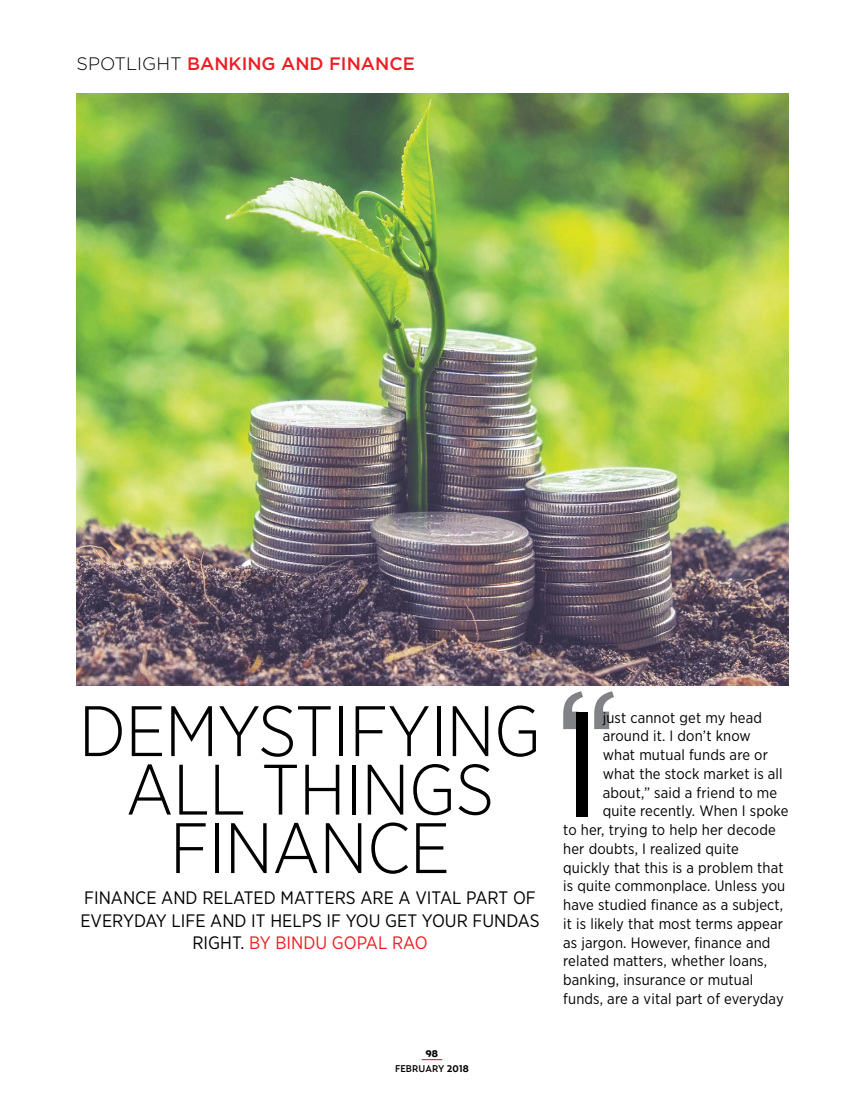
<style>
.page{position:relative;width:864px;height:1106px;background:#fff}
.page>*{position:absolute;margin:0;border:0;box-sizing:border-box;transform-origin:0 0}
.t1{font:148.95px "Gotham Narrow";color:#000}
.t2{font:300 71.25px/58.5px "Gotham Narrow";letter-spacing:-.01em;color:#000;text-align:center}
.t3{font:18px/22.5px "Gotham Narrow";color:#000;text-align:center}
.t4{font:500 18px "Gotham HTF";color:#ed1d24}
.t5{font:15px "Gotham Narrow";letter-spacing:.01em;color:#000}
.t6{font:500 9.75px/15px "Relay";letter-spacing:.01em;color:#000;text-align:center}
.s1{font-weight:300;color:#000}
.s2{color:#ed1d24}
.s3{font-weight:900}
.s4{font-weight:700}
</style>
<div class="page">
<svg style="left:421px;top:1059px;width:21px;height:1px"></svg>
<img style="left:76px;top:94px;width:712px;height:591px">
<svg style="left:563px;top:691px;width:50px;height:38px"></svg>
<p class="t4" style="left:77px;top:54px;width:339px"><span class="s1">SPOTLIGHT</span> BANKING AND FINANCE</p>
<h2 class="t2" style="left:79px;top:700px;width:464px">DEMYSTIFYING<br>ALL THINGS<br>FINANCE</h2>
<p class="t3" style="left:80px;top:886px;width:460px">FINANCE AND RELATED MATTERS ARE A VITAL PART OF<br>EVERYDAY LIFE AND IT HELPS IF YOU GET YOUR FUNDAS<br>RIGHT. <span class="s2">BY BINDU GOPAL RAO</span></p>
<p class="t6" style="left:395px;top:1045px;width:75px"><span class="s3">98<br></span>FEBRUARY <span class="s4">2018</span></p>
<h1 class="t1" style="left:563px;top:671px;width:40px">I</h1>
<p class="t5" style="left:602px;top:708px;width:161px">just cannot get my head</p>
<p class="t5" style="left:602px;top:726px;width:150px">around it. I don’t know</p>
<p class="t5" style="left:602px;top:745px;width:167px">what mutual funds are or</p>
<p class="t5" style="left:602px;top:764px;width:181px">what the stock market is all</p>
<p class="t5" style="left:602px;top:783px;width:176px">about,” said a friend to me</p>
<p class="t5" style="left:602px;top:801px;width:187px">quite recently. When I spoke</p>
<p class="t5" style="left:563px;top:820px;width:214px">to her, trying to help her decode</p>
<p class="t5" style="left:563px;top:839px;width:177px">her doubts, I realized quite</p>
<p class="t5" style="left:563px;top:858px;width:222px">quickly that this is a problem that</p>
<p class="t5" style="left:563px;top:876px;width:223px">is quite commonplace. Unless you</p>
<p class="t5" style="left:563px;top:895px;width:221px">have studied finance as a subject,</p>
<p class="t5" style="left:563px;top:914px;width:221px">it is likely that most terms appear</p>
<p class="t5" style="left:563px;top:933px;width:209px">as jargon. However, finance and</p>
<p class="t5" style="left:563px;top:951px;width:205px">related matters, whether loans,</p>
<p class="t5" style="left:563px;top:970px;width:191px">banking, insurance or mutual</p>
<p class="t5" style="left:563px;top:989px;width:222px">funds, are a vital part of everyday</p>
</div>
